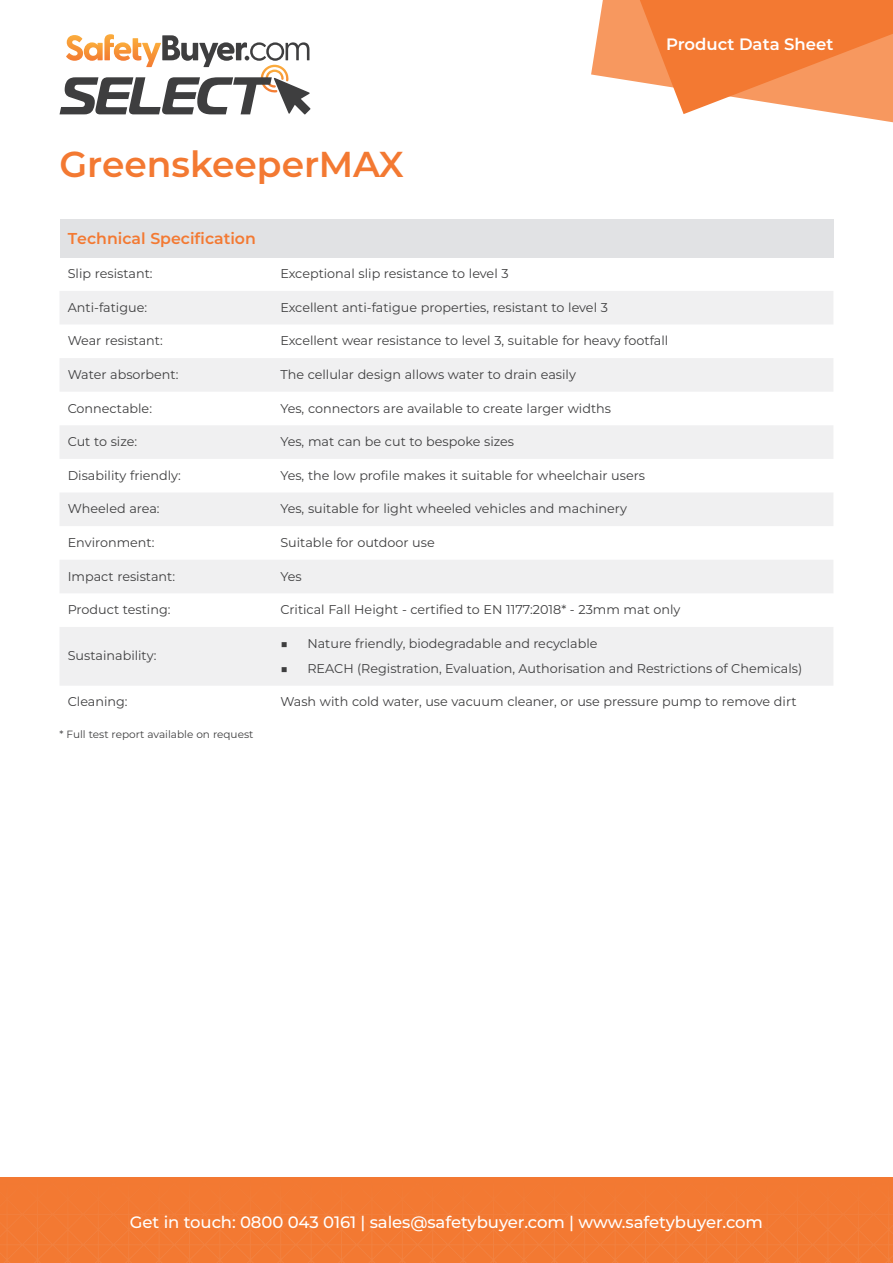
<style>
.page{position:relative;width:893px;height:1263px;background:#fff}
.page>*{position:absolute;margin:0;border:0;box-sizing:border-box;transform-origin:0 0}
.t1{font:600 36px "Montserrat";color:#f37932}
.t2{font:500 16.5px "Montserrat";letter-spacing:-.005em;color:#fff}
.t3{font:600 16.5px "Montserrat";color:#fff}
.t4{font:600 15.75px "Montserrat";color:#f37932}
.t5{font:12.75px "Montserrat";color:#3e3e3f}
.t6{font:10.5px "Montserrat";color:#3e3e3f}
</style>
<div class="page">
<svg style="left:60px;top:34px;width:250px;height:81px"></svg>
<svg style="left:0;top:1178px;width:888px;height:85px;background:#f27933"></svg>
<svg style="left:591px;top:0;width:302px;height:123px"></svg>
<div style="left:60px;top:219px;width:773px;height:38px;background:#e1e2e4"></div>
<svg style="left:60px;top:291px;width:773px;height:395px;fill:#f0f0f1"></svg>
<h1 class="t1" style="left:60px;top:139px;width:346px">GreenskeeperMAX</h1>
<p class="t3" style="left:666px;top:33px;width:169px">Product Data Sheet</p>
<p class="t4" style="left:68px;top:227px;width:190px">Technical Specification</p>
<p class="t5" style="left:68px;top:265px;width:86px">Slip resistant:</p>
<p class="t5" style="left:280px;top:265px;width:230px">Exceptional slip resistance to level 3</p>
<p class="t5" style="left:68px;top:298px;width:81px">Anti-fatigue:</p>
<p class="t5" style="left:280px;top:298px;width:329px">Excellent anti-fatigue properties, resistant to level 3</p>
<p class="t5" style="left:68px;top:332px;width:97px">Wear resistant:</p>
<p class="t5" style="left:280px;top:332px;width:389px">Excellent wear resistance to level 3, suitable for heavy footfall</p>
<p class="t5" style="left:68px;top:366px;width:112px">Water absorbent:</p>
<p class="t5" style="left:280px;top:366px;width:297px">The cellular design allows water to drain easily</p>
<p class="t5" style="left:68px;top:399px;width:86px">Connectable:</p>
<p class="t5" style="left:280px;top:399px;width:332px">Yes, connectors are available to create larger widths</p>
<p class="t5" style="left:68px;top:433px;width:71px">Cut to size:</p>
<p class="t5" style="left:280px;top:433px;width:235px">Yes, mat can be cut to bespoke sizes</p>
<p class="t5" style="left:68px;top:466px;width:115px">Disability friendly:</p>
<p class="t5" style="left:280px;top:466px;width:366px">Yes, the low profile makes it suitable for wheelchair users</p>
<p class="t5" style="left:68px;top:500px;width:93px">Wheeled area:</p>
<p class="t5" style="left:280px;top:500px;width:348px">Yes, suitable for light wheeled vehicles and machinery</p>
<p class="t5" style="left:68px;top:534px;width:88px">Environment:</p>
<p class="t5" style="left:280px;top:534px;width:156px">Suitable for outdoor use</p>
<p class="t5" style="left:68px;top:567px;width:109px">Impact resistant:</p>
<p class="t5" style="left:280px;top:567px;width:23px">Yes</p>
<p class="t5" style="left:68px;top:601px;width:104px">Product testing:</p>
<p class="t5" style="left:280px;top:601px;width:402px">Critical Fall Height - certified to EN 1177:2018* - 23mm mat only</p>
<p class="t5" style="left:68px;top:647px;width:90px">Sustainability:</p>
<p class="t5" style="left:280px;top:634px;width:319px">■ Nature friendly, biodegradable and recyclable</p>
<p class="t5" style="left:280px;top:659px;width:523px">■ REACH (Registration, Evaluation, Authorisation and Restrictions of Chemicals)</p>
<p class="t5" style="left:68px;top:693px;width:61px">Cleaning:</p>
<p class="t5" style="left:280px;top:693px;width:518px">Wash with cold water, use vacuum cleaner, or use pressure pump to remove dirt</p>
<p class="t6" style="left:60px;top:727px;width:195px">* Full test report available on request</p>
<p class="t2" style="left:130px;top:1211px;width:635px">Get in touch: 0800 043 0161 | sales@safetybuyer.com | www.safetybuyer.com</p>
</div>
